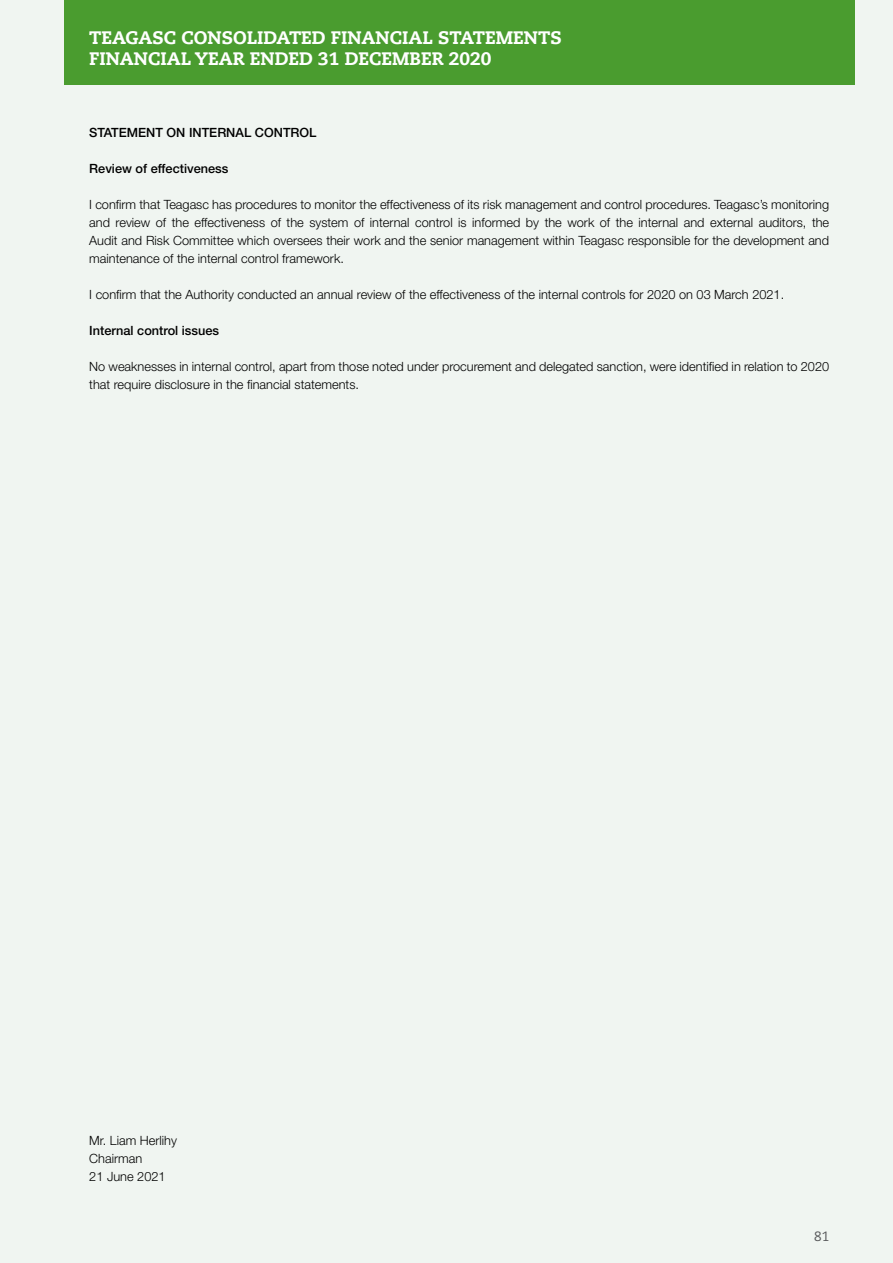
<style>
.page{position:relative;width:893px;height:1263px;background:#f0f5f1}
.page>*{position:absolute;margin:0;border:0;box-sizing:border-box;transform-origin:0 0}
.t1{font:800 18px/21.6px "Caecilia LT Std";color:#fff}
.t2{font:13.5px "Caecilia LT Std";color:#58595b}
.t3{font:300 12.75px/18px "Helvetica Neue LT Pro";color:#000}
.t4{font:500 12.75px "Helvetica Neue LT Std";color:#000}
</style>
<div class="page">
<div style="left:64px;top:0;width:791px;height:85px;background:#4a9c2f"></div>
<h1 class="t1" style="left:89px;top:27px;width:474px">TEAGASC CONSOLIDATED FINANCIAL STATEMENTS<br>FINANCIAL YEAR ENDED 31 DECEMBER 2020</h1>
<p class="t4" style="left:89px;top:125px;width:229px">STATEMENT ON INTERNAL CONTROL</p>
<p class="t4" style="left:89px;top:161px;width:141px">Review of effectiveness</p>
<p class="t3" style="left:89px;top:195px;width:741px;text-align:justify">I confirm that Teagasc has procedures to monitor the effectiveness of its risk management and control procedures. Teagasc’s monitoring and review of the effectiveness of the system of internal control is informed by the work of the internal and external auditors, the Audit and Risk Committee which oversees their work and the senior management within Teagasc responsible for the development and maintenance of the internal control framework.</p>
<p class="t3" style="left:89px;top:285px;width:696px">I confirm that the Authority conducted an annual review of the effectiveness of the internal controls for 2020 on 03 March 2021.</p>
<p class="t4" style="left:89px;top:323px;width:131px">Internal control issues</p>
<p class="t3" style="left:89px;top:357px;width:741px">No weaknesses in internal control, apart from those noted under procurement and delegated sanction, were identified in relation to 2020 that require disclosure in the financial statements.</p>
<p class="t3" style="left:89px;top:1131px;width:89px">Mr. Liam Herlihy<br>Chairman<br>21 June 2021</p>
<p class="t2" style="left:814px;top:1228px;width:17px">81</p>
</div>
